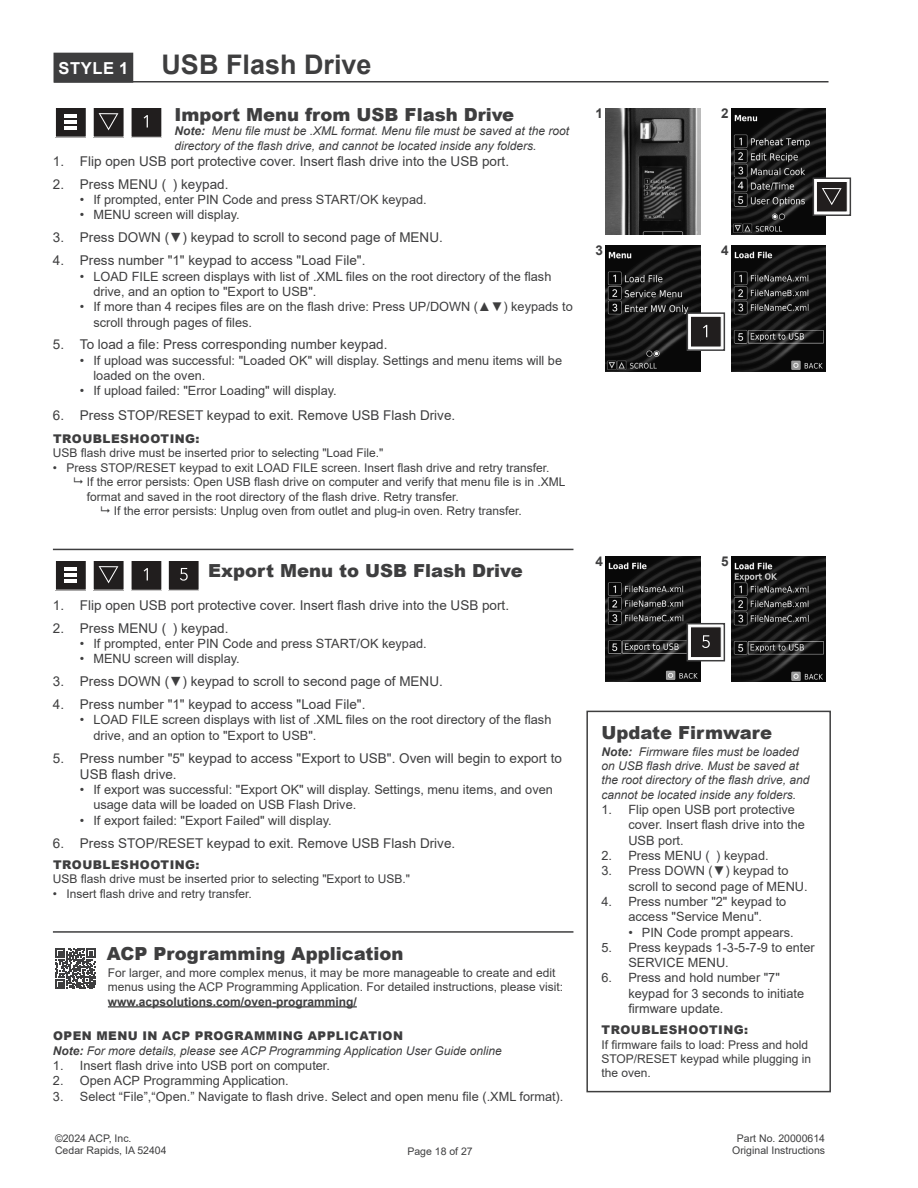
<style>
.page{position:relative;width:918px;height:1188px;background:#fff}
.page>*{position:absolute;margin:0;border:0;box-sizing:border-box;transform-origin:0 0}
.Page_Heading_TOC_mark{font:700 27px "Arial";color:#3e3e3f}
.subheading_1_graphic_indent_with_rule_ab{font:900 18px "Arial";color:#3e3e3f}
.subheading_1_graphic_indent_noTOC_mark{font:900 18px "Arial";color:#3e3e3f}
.Subheading_1_no_TOC_mark{font:900 18px "Arial";color:#3e3e3f}
.t1{font:13.5px/16.2px "Arial";color:#3e3e3f}
.Note_bold{font:700 13.5px "Arial";color:#3e3e3f}
.t2{font:12.75px/15.3px "Arial";color:#3e3e3f}
.Table-basic_text{font:12px/14.4px "Arial";color:#3e3e3f}
.Note_nested_style_smaller{font:italic 12px/14.4px "Arial";color:#3e3e3f}
.Subheading_2{font:900 12px "Arial";letter-spacing:.04em;color:#3e3e3f}
.Subheading_2-_more_space{font:900 12px "Arial";letter-spacing:.04em;color:#3e3e3f}
.t3{font:10.5px/12px "Arial";color:#3e3e3f}
.s1{font-size:16.5px;color:#fff}
.s2{font-weight:700}
</style>
<div class="page">
<hr style="left:54px;top:81px;width:775px;height:1px;background:#3e3e3f">
<div style="left:54px;top:53px;width:79px;height:30px;background:#3e3e3f"></div>
<hr style="left:53px;top:549px;width:520px;height:1px;background:#3e3e3f">
<hr style="left:53px;top:931px;width:520px;height:2px;background:#3e3e3f">
<hr style="left:108px;top:1006px;width:249px;height:1px;background:#3e3e3f">
<svg style="left:55px;top:108px;width:31px;height:29px"></svg>
<svg style="left:93px;top:108px;width:31px;height:29px"></svg>
<svg style="left:131px;top:108px;width:31px;height:30px"></svg>
<svg style="left:168px;top:561px;width:31px;height:30px"></svg>
<svg style="left:93px;top:561px;width:31px;height:29px"></svg>
<svg style="left:131px;top:561px;width:31px;height:30px"></svg>
<svg style="left:55px;top:561px;width:31px;height:29px"></svg>
<svg style="left:55px;top:948px;width:41px;height:41px"></svg>
<img style="left:606px;top:109px;width:94px;height:125px">
<img style="left:731px;top:109px;width:95px;height:125px">
<div style="left:813px;top:178px;width:37px;height:37px;background:#fff"></div>
<div style="left:816px;top:181px;width:32px;height:31px;background:#211e1e;border:1px solid #fff"></div>
<svg style="left:822px;top:188px;width:20px;height:17px"></svg>
<div style="left:813px;top:177px;width:38px;height:39px;border:2px solid #3e3e3f"></div>
<img style="left:731px;top:246px;width:95px;height:125px">
<img style="left:606px;top:245px;width:94px;height:126px">
<div style="left:687px;top:313px;width:37px;height:37px;background:#fff"></div>
<div style="left:690px;top:316px;width:31px;height:31px;background:#211e1e;border:1px solid #fff"></div>
<svg style="left:703px;top:325px;width:4px;height:12px"></svg>
<div style="left:687px;top:312px;width:38px;height:39px;border:2px solid #3e3e3f"></div>
<img style="left:731px;top:556px;width:95px;height:126px">
<img style="left:606px;top:556px;width:94px;height:126px">
<div style="left:687px;top:624px;width:37px;height:37px;background:#f2f2f2"></div>
<div style="left:690px;top:627px;width:31px;height:31px;background:#211e1e;border:1px solid #fff"></div>
<svg style="left:702px;top:635px;width:8px;height:13px"></svg>
<div style="left:687px;top:623px;width:38px;height:38px;border:2px solid #3e3e3f"></div>
<div style="left:586px;top:711px;width:245px;height:381px;border:2px solid #3e3e3f"></div>
<p class="Page_Heading_TOC_mark" style="left:58px;top:45px;width:315px"><span class="s1">STYLE 1</span> USB Flash Drive</p>
<p class="subheading_1_graphic_indent_noTOC_mark" style="left:174px;top:101px;width:341px">Import Menu from USB Flash Drive</p>
<p class="Note_nested_style_smaller" style="left:174px;top:124px;width:396px"><span class="s2">Note:</span> Menu file must be .XML format. Menu file must be saved at the root directory of the flash drive, and cannot be located inside any folders.</p>
<p class="t1" style="left:53px;top:153px;width:458px">1. Flip open USB port protective cover. Insert flash drive into the USB port.</p>
<p class="t1" style="left:53px;top:176px;width:177px">2. Press MENU ( ) keypad.</p>
<p class="t2" style="left:80px;top:192px;width:346px">• If prompted, enter PIN Code and press START/OK keypad.</p>
<p class="t2" style="left:80px;top:207px;width:159px">• MENU screen will display.</p>
<p class="t1" style="left:53px;top:229px;width:391px">3. Press DOWN (▼) keypad to scroll to second page of MENU.</p>
<p class="t1" style="left:53px;top:252px;width:312px">4. Press number "1" keypad to access "Load File".</p>
<p class="t2" style="left:93px;top:268px;width:460px;text-indent:-14px">• LOAD FILE screen displays with list of .XML files on the root directory of the flash drive, and an option to "Export to USB".</p>
<p class="t2" style="left:93px;top:299px;width:481px;text-indent:-14px">• If more than 4 recipes files are on the flash drive: Press UP/DOWN (▲▼) keypads to scroll through pages of files.</p>
<p class="t1" style="left:53px;top:337px;width:336px">5. To load a file: Press corresponding number keypad.</p>
<p class="t2" style="left:93px;top:353px;width:470px;text-indent:-14px">• If upload was successful: "Loaded OK" will display. Settings and menu items will be loaded on the oven.</p>
<p class="t2" style="left:80px;top:383px;width:256px">• If upload failed: "Error Loading" will display.</p>
<p class="t1" style="left:53px;top:407px;width:401px">6. Press STOP/RESET keypad to exit. Remove USB Flash Drive.</p>
<p class="Subheading_2" style="left:53px;top:430px;width:148px">TROUBLESHOOTING:</p>
<p class="Table-basic_text" style="left:53px;top:446px;width:332px">USB flash drive must be inserted prior to selecting "Load File."</p>
<p class="Table-basic_text" style="left:53px;top:460px;width:498px">• Press STOP/RESET keypad to exit LOAD FILE screen. Insert flash drive and retry transfer.</p>
<p class="Table-basic_text" style="left:87px;top:475px;width:480px">If the error persists: Open USB flash drive on computer and verify that menu file is in .XML format and saved in the root directory of the flash drive. Retry transfer.</p>
<p class="Table-basic_text" style="left:114px;top:504px;width:408px">If the error persists: Unplug oven from outlet and plug-in oven. Retry transfer.</p>
<p class="subheading_1_graphic_indent_with_rule_ab" style="left:208px;top:558px;width:316px">Export Menu to USB Flash Drive</p>
<p class="t1" style="left:53px;top:597px;width:458px">1. Flip open USB port protective cover. Insert flash drive into the USB port.</p>
<p class="t1" style="left:53px;top:620px;width:177px">2. Press MENU ( ) keypad.</p>
<p class="t2" style="left:80px;top:636px;width:346px">• If prompted, enter PIN Code and press START/OK keypad.</p>
<p class="t2" style="left:80px;top:651px;width:159px">• MENU screen will display.</p>
<p class="t1" style="left:53px;top:673px;width:391px">3. Press DOWN (▼) keypad to scroll to second page of MENU.</p>
<p class="t1" style="left:53px;top:696px;width:312px">4. Press number "1" keypad to access "Load File".</p>
<p class="t2" style="left:93px;top:712px;width:460px;text-indent:-14px">• LOAD FILE screen displays with list of .XML files on the root directory of the flash drive, and an option to "Export to USB".</p>
<p class="t1" style="left:80px;top:750px;width:484px;text-indent:-27px">5. Press number "5" keypad to access "Export to USB". Oven will begin to export to<br>USB flash drive.</p>
<p class="t2" style="left:93px;top:782px;width:461px;text-indent:-14px">• If export was successful: "Export OK" will display. Settings, menu items, and oven usage data will be loaded on USB Flash Drive.</p>
<p class="t2" style="left:80px;top:812px;width:251px">• If export failed: "Export Failed" will display.</p>
<p class="t1" style="left:53px;top:835px;width:401px">6. Press STOP/RESET keypad to exit. Remove USB Flash Drive.</p>
<p class="Subheading_2" style="left:53px;top:856px;width:148px">TROUBLESHOOTING:</p>
<p class="Table-basic_text" style="left:53px;top:872px;width:359px">USB flash drive must be inserted prior to selecting "Export to USB."</p>
<p class="Table-basic_text" style="left:53px;top:886px;width:200px">• Insert flash drive and retry transfer.</p>
<p class="subheading_1_graphic_indent_with_rule_ab" style="left:107px;top:940px;width:298px">ACP Programming Application</p>
<p class="Table-basic_text" style="left:108px;top:965px;width:457px">For larger, and more complex menus, it may be more manageable to create and edit menus using the ACP Programming Application. For detailed instructions, please visit: <span class="s2">www.acpsolutions.com/oven-programming/</span></p>
<p class="Subheading_2-_more_space" style="left:53px;top:1027px;width:352px">OPEN MENU IN ACP PROGRAMMING APPLICATION</p>
<p class="Note_nested_style_smaller" style="left:53px;top:1043px;width:450px"><span class="s2">Note:</span> For more details, please see ACP Programming Application User Guide online</p>
<p class="t2" style="left:53px;top:1058px;width:279px">1. Insert flash drive into USB port on computer.</p>
<p class="t2" style="left:53px;top:1073px;width:235px">2. Open ACP Programming Application.</p>
<p class="t2" style="left:53px;top:1088px;width:512px">3. Select “File”,“Open.” Navigate to flash drive. Select and open menu file (.XML format).</p>
<p class="t3" style="left:55px;top:1133px;width:113px">©2024 ACP, Inc.<br>Cedar Rapids, IA 52404</p>
<p class="t3" style="left:407px;top:1145px;width:67px">Page 18 of 27</p>
<p class="Note_bold" style="left:595px;top:104px;width:9px">1</p>
<p class="Note_bold" style="left:721px;top:104px;width:9px">2</p>
<p class="Note_bold" style="left:595px;top:241px;width:9px">3</p>
<p class="Note_bold" style="left:721px;top:241px;width:9px">4</p>
<p class="Note_bold" style="left:595px;top:552px;width:9px">4</p>
<p class="Note_bold" style="left:721px;top:552px;width:9px">5</p>
<p class="Subheading_1_no_TOC_mark" style="left:601px;top:719px;width:172px">Update Firmware</p>
<p class="Note_nested_style_smaller" style="left:601px;top:744px;width:210px"><span class="s2">Note:</span> Firmware files must be loaded on USB flash drive. Must be saved at the root directory of the flash drive, and cannot be located inside any folders.</p>
<p class="t2" style="left:628px;top:802px;width:178px;text-indent:-27px">1. Flip open USB port protective cover. Insert flash drive into the<br>USB port.</p>
<p class="t2" style="left:601px;top:848px;width:169px">2. Press MENU ( ) keypad.</p>
<p class="t2" style="left:628px;top:863px;width:179px;text-indent:-27px">3. Press DOWN (▼) keypad to scroll to second page of MENU.</p>
<p class="t2" style="left:601px;top:894px;width:186px;text-align:center">4. Press number "2" keypad to access "Service Menu".</p>
<p class="t2" style="left:628px;top:924px;width:164px">• PIN Code prompt appears.</p>
<p class="t2" style="left:628px;top:940px;width:188px;text-indent:-27px">5. Press keypads 1-3-5-7-9 to enter<br>SERVICE MENU.</p>
<p class="t2" style="left:628px;top:970px;width:177px;text-indent:-27px">6. Press and hold number "7" keypad for 3 seconds to initiate firmware update.</p>
<p class="Subheading_2" style="left:602px;top:1021px;width:148px">TROUBLESHOOTING:</p>
<p class="Table-basic_text" style="left:601px;top:1037px;width:211px">If firmware fails to load: Press and hold<br>STOP/RESET keypad while plugging in the oven.</p>
<p class="t3" style="left:732px;top:1133px;width:94px;text-align:center">Part No. 20000614<br>Original Instructions</p>
</div>
